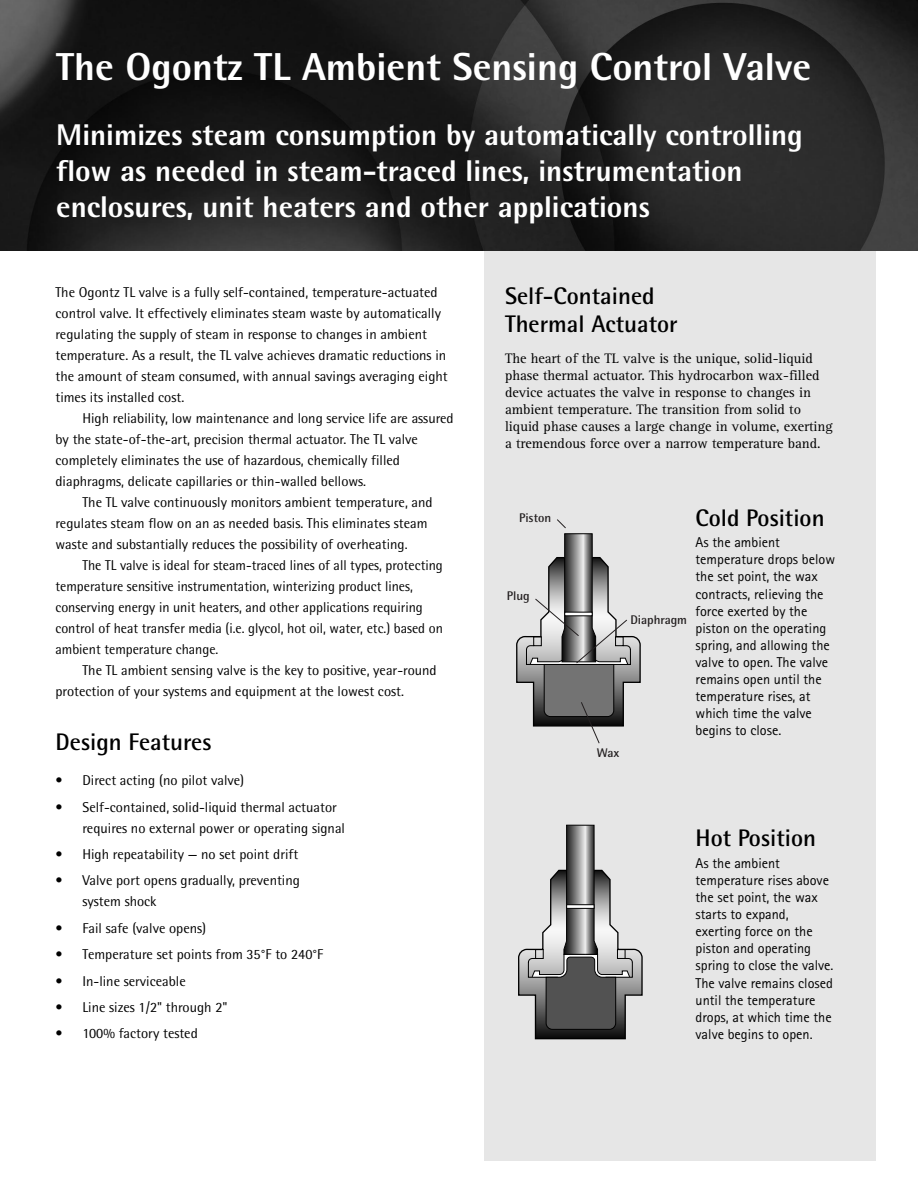
<style>
.page{position:relative;width:918px;height:1188px;background:#fff}
.page>*{position:absolute;margin:0;border:0;box-sizing:border-box;transform-origin:0 0}
.t1{font:800 39px "Rotis Semi Sans";color:#fff}
.t2{font:800 30px/36px "Rotis Semi Sans";color:#fff}
.t3{font:700 24px/28.8px "Rotis Semi Sans";color:#000}
.t4{font:14.25px/21px "Rotis Semi Sans";color:#000}
.t5{font:14.25px/17.1px "Rotis Sans Serif";color:#000}
.t6{font:14.25px/17.1px "Rotis Serif";color:#000}
.t7{font:700 12.6px "Rotis Semi Sans";color:#231f20}
</style>
<div class="page">
<div style="left:484px;top:242px;width:391px;height:919px;background:#e6e6e6"></div>
<img style="left:0;top:0;width:918px;height:251px">
<svg style="left:516px;top:519px;width:125px;height:225px"></svg>
<svg style="left:518px;top:825px;width:125px;height:215px"></svg>
<h1 class="t1" style="left:56px;top:53px;width:757px">The Ogontz TL Ambient Sensing Control Valve</h1>
<h2 class="t2" style="left:56px;top:120px;width:748px">Minimizes steam consumption by automatically controlling flow as needed in steam-traced lines, instrumentation enclosures, unit heaters and other applications</h2>
<p class="t4" style="left:55px;top:283px;width:394px">The Ogontz TL valve is a fully self-contained, temperature-actuated control valve. It effectively eliminates steam waste by automatically regulating the supply of steam in response to changes in ambient temperature. As a result, the TL valve achieves dramatic reductions in the amount of steam consumed, with annual savings averaging eight times its installed cost.</p>
<p class="t4" style="left:55px;top:409px;width:400px;text-indent:27px">High reliability, low maintenance and long service life are assured by the state-of-the-art, precision thermal actuator. The TL valve completely eliminates the use of hazardous, chemically filled diaphragms, delicate capillaries or thin-walled bellows.</p>
<p class="t4" style="left:55px;top:493px;width:379px;text-indent:27px">The TL valve continuously monitors ambient temperature, and regulates steam flow on an as needed basis. This eliminates steam waste and substantially reduces the possibility of overheating.</p>
<p class="t4" style="left:56px;top:556px;width:389px;text-indent:27px">The TL valve is ideal for steam-traced lines of all types, protecting temperature sensitive instrumentation, winterizing product lines, conserving energy in unit heaters, and other applications requiring control of heat transfer media (i.e. glycol, hot oil, water, etc.) based on ambient temperature change.</p>
<p class="t4" style="left:55px;top:661px;width:383px;text-indent:27px">The TL ambient sensing valve is the key to positive, year-round protection of your systems and equipment at the lowest cost.</p>
<h3 class="t3" style="left:56px;top:730px;width:158px">Design Features</h3>
<p class="t4" style="left:56px;top:771px;width:190px">• Direct acting (no pilot valve)</p>
<p class="t4" style="left:83px;top:798px;width:264px;text-indent:-27px">• Self-contained, solid-liquid thermal actuator requires no external power or operating signal</p>
<p class="t4" style="left:56px;top:845px;width:244px">• High repeatability — no set point drift</p>
<p class="t4" style="left:83px;top:872px;width:219px;text-indent:-27px">• Valve port opens gradually, preventing system shock</p>
<p class="t4" style="left:56px;top:919px;width:152px">• Fail safe (valve opens)</p>
<p class="t4" style="left:56px;top:945px;width:269px">• Temperature set points from 35°F to 240°F</p>
<p class="t4" style="left:56px;top:972px;width:132px">• In-line serviceable</p>
<p class="t4" style="left:56px;top:998px;width:174px">• Line sizes 1/2" through 2"</p>
<p class="t4" style="left:56px;top:1025px;width:144px">• 100% factory tested</p>
<h3 class="t3" style="left:505px;top:283px;width:174px">Self-Contained<br>Thermal Actuator</h3>
<p class="t6" style="left:505px;top:350px;width:329px">The heart of the TL valve is the unique, solid-liquid phase thermal actuator. This hydrocarbon wax-filled device actuates the valve in response to changes in ambient temperature. The transition from solid to liquid phase causes a large change in volume, exerting a tremendous force over a narrow temperature band.</p>
<p class="t7" style="left:519px;top:513px;width:33px">Piston</p>
<p class="t7" style="left:507px;top:591px;width:24px">Plug</p>
<p class="t7" style="left:597px;top:748px;width:24px">Wax</p>
<p class="t7" style="left:630px;top:615px;width:58px">Diaphragm</p>
<h3 class="t3" style="left:696px;top:506px;width:130px">Cold Position</h3>
<p class="t5" style="left:696px;top:535px;width:141px">As the ambient temperature drops below the set point, the wax contracts, relieving the force exerted by the piston on the operating spring, and allowing the valve to open. The valve remains open until the temperature rises, at which time the valve begins to close.</p>
<h3 class="t3" style="left:696px;top:826px;width:122px">Hot Position</h3>
<p class="t5" style="left:696px;top:856px;width:139px">As the ambient temperature rises above the set point, the wax starts to expand, exerting force on the piston and operating spring to close the valve.<br>The valve remains closed until the temperature drops, at which time the valve begins to open.</p>
</div>
